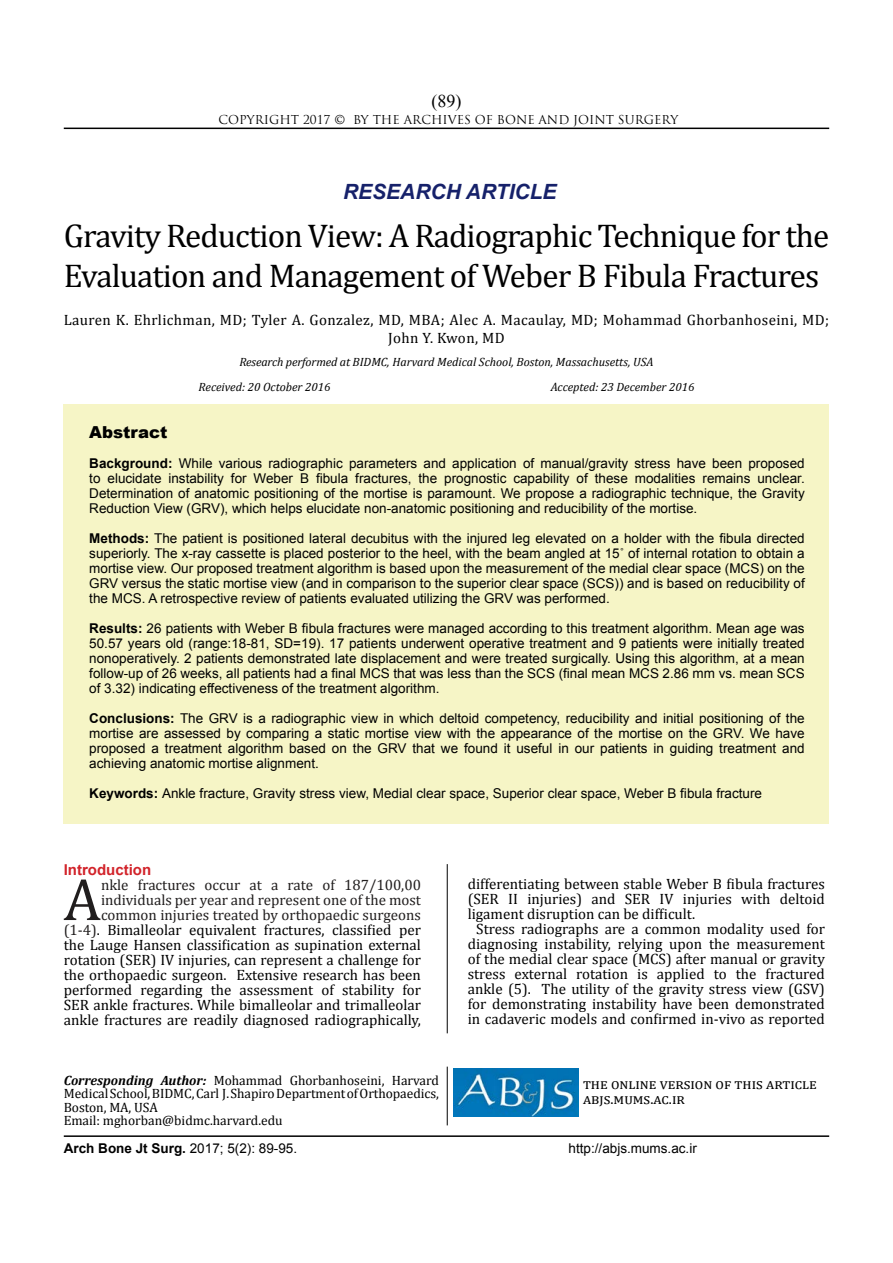
<style>
.page{position:relative;width:893px;height:1263px;background:#fff}
.page>*{position:absolute;margin:0;border:0;box-sizing:border-box;transform-origin:0 0}
.t1{font:60px "Cambria";color:#211e1e}
.t2{font:33px/39.6px "Cambria";letter-spacing:-.025em;color:#000}
.t3{font:italic 700 21px "Arial";color:#16216a}
.t4{font:18px "Times New Roman";color:#000}
.t5{font:900 16.5px "Arial";color:#000}
.t6{font:15px/15px "Cambria";color:#000;text-align:right}
.t7{font:15px/18px "Cambria";letter-spacing:.025em;color:#000;text-align:center}
.t8{font:15px/15px "Cambria";letter-spacing:.05em;color:#000}
.t9{font:700 15px "Arial";color:#d2232a}
.t10{font:13.5px/15px "Arial";color:#000;text-align:justify}
.t11{font:13.5px/13.5px "Cambria";letter-spacing:-.005em;color:#000}
.t12{font:italic 12px "Cambria";color:#000}
.t13{font:12px "Trajan Pro";color:#000}
.s1{font-weight:700}
.s2{color:#211e1e}
.s3{font-weight:700;font-style:italic}
</style>
<div class="page">
<hr style="left:64px;top:128px;width:765px;height:1px;background:#000">
<hr style="left:64px;top:1135px;width:765px;height:2px;background:#000">
<hr style="left:447px;top:1067px;width:1px;height:58px;background:#000">
<img style="left:454px;top:1068px;width:125px;height:48px">
<div style="left:64px;top:404px;width:765px;height:420px;background:#f6f5c6"></div>
<hr style="left:447px;top:864px;width:1px;height:169px;background:#000">
<h3 class="t4" style="left:431px;top:89px;width:31px">)89(</h3>
<p class="t13" style="left:219px;top:112px;width:461px">COPYRIGHT 2017 © BY THE ARCHIVES OF BONE AND JOINT SURGERY</p>
<h3 class="t3" style="left:343px;top:178px;width:215px">RESEARCH ARTICLE</h3>
<h2 class="t2" style="left:64px;top:216px;width:767px">Gravity Reduction View: A Radiographic Technique for the<br>Evaluation and Management of Weber B Fibula Fractures</h2>
<p class="t7" style="left:64px;top:310px;width:767px">Lauren K. Ehrlichman, MD; Tyler A. Gonzalez, MD, MBA; Alec A. Macaulay, MD; Mohammad Ghorbanhoseini, MD;<br>John Y. Kwon, MD</p>
<p class="t12" style="left:240px;top:354px;width:415px">Research performed at BIDMC, Harvard Medical School, Boston, Massachusetts, USA</p>
<p class="t12" style="left:199px;top:379px;width:133px">Received: 20 October 2016</p>
<p class="t12" style="left:551px;top:379px;width:145px">Accepted: 23 December 2016</p>
<p class="t5" style="left:89px;top:420px;width:80px">Abstract</p>
<p class="t10" style="left:89px;top:456px;width:717px"><span class="s1">Background:</span> While various radiographic parameters and application of manual/gravity stress have been proposed to elucidate instability for Weber B fibula fractures, the prognostic capability of these modalities remains unclear.<br>Determination of anatomic positioning of the mortise is paramount. We propose a radiographic technique, the Gravity Reduction View (GRV), which helps elucidate non-anatomic positioning and reducibility of the mortise.</p>
<p class="t10" style="left:89px;top:531px;width:717px"><span class="s1">Methods:</span> The patient is positioned lateral decubitus with the injured leg elevated on a holder with the fibula directed superiorly. The x-ray cassette is placed posterior to the heel, with the beam angled at 15˚ of internal rotation to obtain a mortise view. Our proposed treatment algorithm is based upon the measurement of the medial clear space (MCS) on the GRV versus the static mortise view (and in comparison to the superior clear space (SCS)) and is based on reducibility of the MCS. A retrospective review of patients evaluated utilizing the GRV was performed.</p>
<p class="t10" style="left:89px;top:621px;width:717px"><span class="s1">Results:</span> 26 patients with Weber B fibula fractures were managed according to this treatment algorithm. Mean age was 50.57 years old (range:18-81, SD=19). 17 patients underwent operative treatment and 9 patients were initially treated nonoperatively. 2 patients demonstrated late displacement and were treated surgically. Using this algorithm, at a mean follow-up of 26 weeks, all patients had a final MCS that was less than the SCS (final mean MCS 2.86 mm vs. mean SCS of 3.32) indicating effectiveness of the treatment algorithm.</p>
<p class="t10" style="left:89px;top:711px;width:717px"><span class="s1">Conclusions:</span> The GRV is a radiographic view in which deltoid competency, reducibility and initial positioning of the mortise are assessed by comparing a static mortise view with the appearance of the mortise on the GRV. We have proposed a treatment algorithm based on the GRV that we found it useful in our patients in guiding treatment and achieving anatomic mortise alignment.</p>
<p class="t10" style="left:89px;top:786px;width:674px"><span class="s1">Keywords:</span> Ankle fracture, Gravity stress view, Medial clear space, Superior clear space, Weber B fibula fracture</p>
<p class="t9" style="left:64px;top:860px;width:89px">Introduction</p>
<h1 class="t1" style="left:64px;top:864px;width:39px">A</h1>
<p class="t6" style="left:64px;top:877px;width:359px"><span class="s2">nkle fractures occur at a rate of 187/100,00 individuals per year and represent one of the most common injuries treated by orthopaedic surgeons (1-4)</span>. Bimalleolar equivalent fractures, classified per the Lauge Hansen classification as supination external rotation (SER) IV injuries, can represent a challenge for the orthopaedic surgeon. Extensive research has been performed regarding the assessment of stability for SER ankle fractures. While bimalleolar and trimalleolar ankle fractures are readily diagnosed radiographically,</p>
<p class="t6" style="left:468px;top:876px;width:359px">differentiating between stable Weber B fibula fractures</p>
<p class="t6" style="left:468px;top:891px;width:359px">(SER II injuries) and SER IV injuries with deltoid</p>
<p class="t6" style="left:468px;top:906px;width:229px">ligament disruption can be difficult.</p>
<p class="t6" style="left:476px;top:921px;width:350px">Stress radiographs are a common modality used for</p>
<p class="t6" style="left:468px;top:936px;width:359px">diagnosing instability, relying upon the measurement</p>
<p class="t6" style="left:468px;top:951px;width:359px">of the medial clear space (MCS) after manual or gravity</p>
<p class="t6" style="left:468px;top:966px;width:359px">stress external rotation is applied to the fractured</p>
<p class="t6" style="left:468px;top:981px;width:359px">ankle (5). The utility of the gravity stress view (GSV)</p>
<p class="t6" style="left:468px;top:996px;width:359px">for demonstrating instability have been demonstrated</p>
<p class="t6" style="left:468px;top:1011px;width:359px">in cadaveric models and confirmed in-vivo as reported</p>
<p class="t11" style="left:64px;top:1073px;width:377px"><span class="s3">Corresponding Author:</span> Mohammad Ghorbanhoseini, Harvard Medical School, BIDMC, Carl J. Shapiro Department of Orthopaedics, Boston, MA, USA<br>Email: mghorban@bidmc.harvard.edu</p>
<p class="t8" style="left:583px;top:1076px;width:235px">the online version of this article abjs.mums.ac.ir</p>
<p class="t10" style="left:64px;top:1140px;width:235px"><span class="s1">Arch Bone Jt Surg.</span> 2017; 5(2): 89-95.</p>
<p class="t10" style="left:569px;top:1140px;width:130px">http://abjs.mums.ac.ir</p>
</div>
